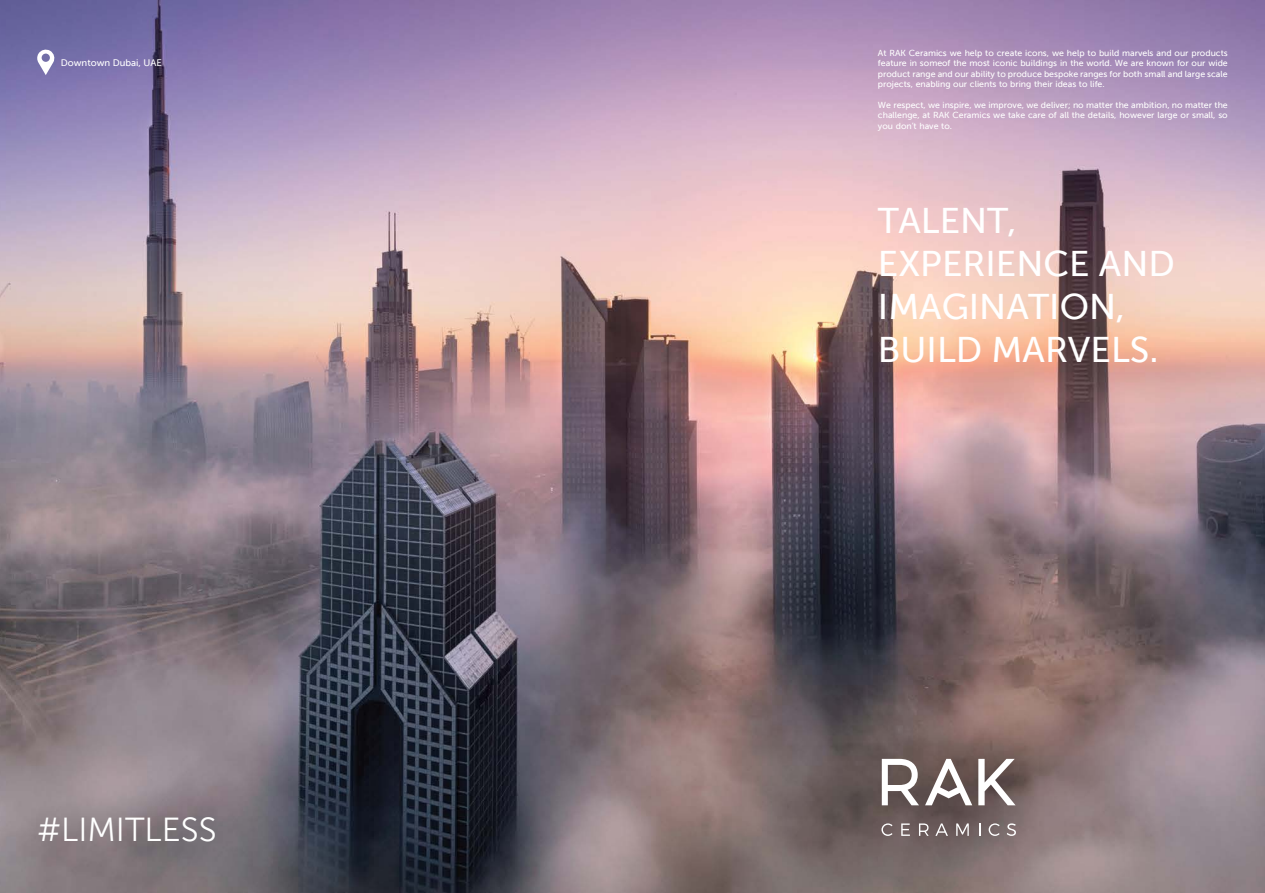
<style>
.page{position:relative;width:1265px;height:893px;background:#fff}
.page>*{position:absolute;margin:0;border:0;box-sizing:border-box;transform-origin:0 0}
.t1{font:35.79px/42.9px "Museo Sans 500";color:#fff}
.t2{font:33.25px "Museo Sans 300";color:#fff}
.t3{font:9.54px "Museo Sans 500";color:#fff}
.t4{font:8.75px/10.4px "Museo Sans 500";color:#fff;text-align:justify}
</style>
<div class="page">
<img style="left:0;top:0;width:1265px;height:893px">
<svg style="left:882px;top:759px;width:37px;height:46px"></svg>
<svg style="left:925px;top:759px;width:47px;height:46px"></svg>
<svg style="left:881px;top:823px;width:11px;height:13px"></svg>
<svg style="left:901px;top:823px;width:9px;height:13px"></svg>
<svg style="left:919px;top:823px;width:10px;height:13px"></svg>
<svg style="left:935px;top:823px;width:13px;height:13px"></svg>
<svg style="left:956px;top:823px;width:13px;height:13px"></svg>
<svg style="left:979px;top:823px;width:1px;height:13px"></svg>
<svg style="left:989px;top:823px;width:11px;height:13px"></svg>
<svg style="left:1007px;top:823px;width:9px;height:13px"></svg>
<svg style="left:978px;top:759px;width:38px;height:46px"></svg>
<svg style="left:37px;top:48px;width:19px;height:27px"></svg>
<p class="t3" style="left:61px;top:57px;width:102px">Downtown Dubai, UAE</p>
<h2 class="t2" style="left:37px;top:812px;width:181px">#LIMITLESS</h2>
<p class="t4" style="left:878px;top:48px;width:351px">At RAK Ceramics we help to create icons, we help to build marvels and our products feature in someof the most iconic buildings in the world. We are known for our wide product range and our ability to produce bespoke ranges for both small and large scale projects, enabling our clients to bring their ideas to life.</p>
<p class="t4" style="left:878px;top:100px;width:351px">We respect, we inspire, we improve, we deliver; no matter the ambition, no matter the challenge, at RAK Ceramics we take care of all the details, however large or small, so you don’t have to.</p>
<h1 class="t1" style="left:878px;top:199px;width:298px">TALENT,<br>EXPERIENCE AND<br>IMAGINATION,<br>BUILD MARVELS.</h1>
</div>
